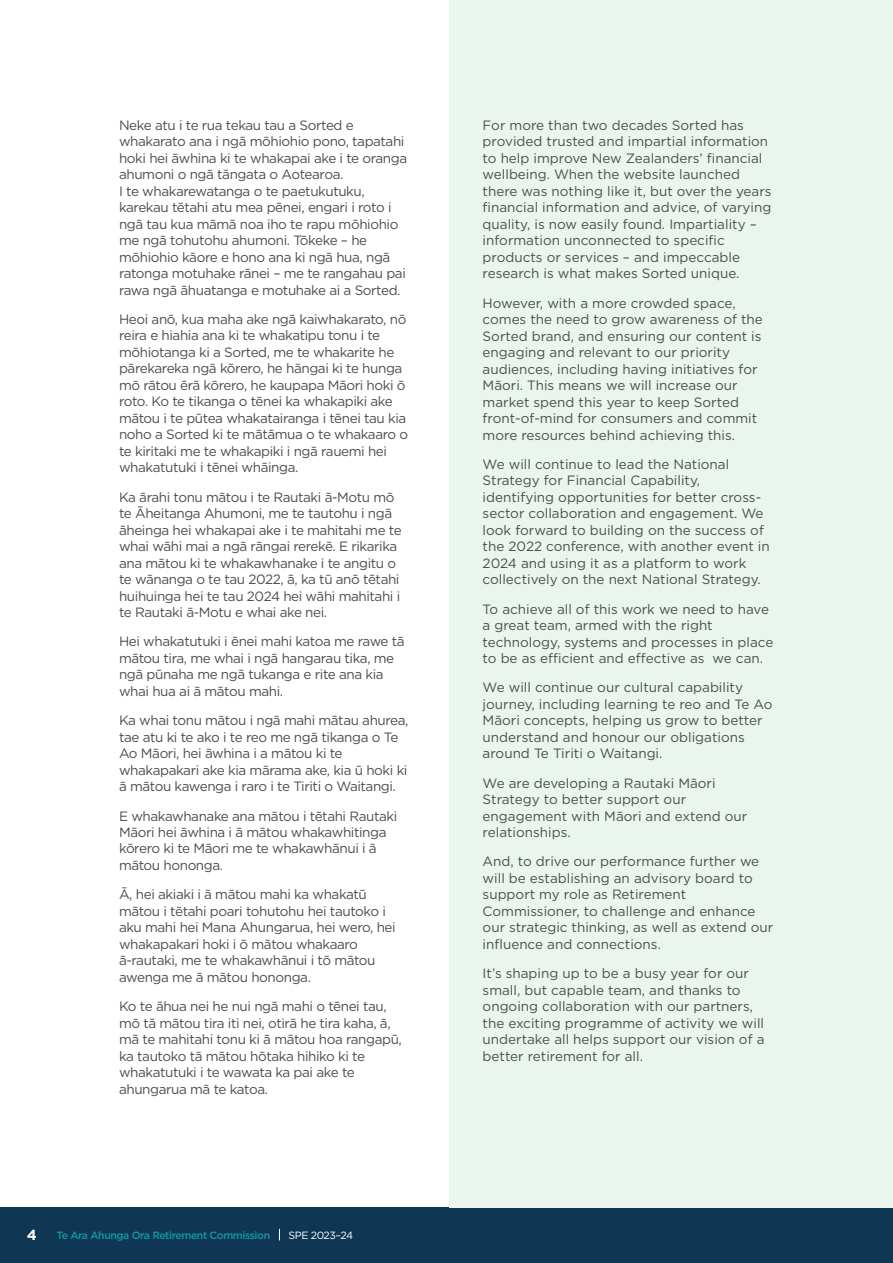
<style>
.page{position:relative;width:893px;height:1263px;background:#fff}
.page>*{position:absolute;margin:0;border:0;box-sizing:border-box;transform-origin:0 0}
.t1{font:700 14.55px "Gotham";color:#fff}
.t2{font:13.5px/16.5px "Gotham";letter-spacing:-.03em;color:#4d4d4f}
.t3{font:13.5px/16.5px "Gotham";color:#4d4d4f}
.t4{font:500 10.5px "Gotham";letter-spacing:-.04em;color:#119a9f}
.t5{font:10.5px "Gotham";letter-spacing:-.04em;color:#fff}
</style>
<div class="page">
<div style="left:0;top:1208px;width:893px;height:55px;background:#0f3753"></div>
<div style="left:450px;top:0;width:443px;height:1208px;background:#eaf5ee"></div>
<p class="t2" style="left:119px;top:116px;width:290px">Neke atu i te rua tekau tau a Sorted e whakarato ana i ngā mōhiohio pono, tapatahi hoki hei āwhina ki te whakapai ake i te oranga ahumoni o ngā tāngata o Aotearoa.<br>I te whakarewatanga o te paetukutuku, karekau tētahi atu mea pēnei, engari i roto i ngā tau kua māmā noa iho te rapu mōhiohio me ngā tohutohu ahumoni. Tōkeke – he mōhiohio kāore e hono ana ki ngā hua, ngā ratonga motuhake rānei – me te rangahau pai rawa ngā āhuatanga e motuhake ai a Sorted.</p>
<p class="t2" style="left:119px;top:311px;width:291px">Heoi anō, kua maha ake ngā kaiwhakarato, nō reira e hiahia ana ki te whakatipu tonu i te mōhiotanga ki a Sorted, me te whakarite he pārekareka ngā kōrero, he hāngai ki te hunga mō rātou ērā kōrero, he kaupapa Māori hoki ō roto. Ko te tikanga o tēnei ka whakapiki ake mātou i te pūtea whakatairanga i tēnei tau kia noho a Sorted ki te mātāmua o te whakaaro o te kiritaki me te whakapiki i ngā rauemi hei whakatutuki i tēnei whāinga.</p>
<p class="t2" style="left:119px;top:488px;width:284px">Ka ārahi tonu mātou i te Rautaki ā-Motu mō te Āheitanga Ahumoni, me te tautohu i ngā āheinga hei whakapai ake i te mahitahi me te whai wāhi mai a ngā rāngai rerekē. E rikarika ana mātou ki te whakawhanake i te angitu o te wānanga o te tau 2022, ā, ka tū anō tētahi huihuinga hei te tau 2024 hei wāhi mahitahi i te Rautaki ā-Motu e whai ake nei.</p>
<p class="t2" style="left:119px;top:633px;width:287px">Hei whakatutuki i ēnei mahi katoa me rawe tā mātou tira, me whai i ngā hangarau tika, me ngā pūnaha me ngā tukanga e rite ana kia whai hua ai ā mātou mahi.</p>
<p class="t2" style="left:119px;top:712px;width:291px">Ka whai tonu mātou i ngā mahi mātau ahurea, tae atu ki te ako i te reo me ngā tikanga o Te Ao Māori, hei āwhina i a mātou ki te whakapakari ake kia mārama ake, kia ū hoki ki ā mātou kawenga i raro i te Tiriti o Waitangi.</p>
<p class="t2" style="left:119px;top:807px;width:280px">E whakawhanake ana mātou i tētahi Rautaki Māori hei āwhina i ā mātou whakawhitinga kōrero ki te Māori me te whakawhānui i ā mātou hononga.</p>
<p class="t2" style="left:119px;top:886px;width:278px">Ā, hei akiaki i ā mātou mahi ka whakatū mātou i tētahi poari tohutohu hei tautoko i aku mahi hei Mana Ahungarua, hei wero, hei whakapakari hoki i ō mātou whakaaro ā-rautaki, me te whakawhānui i tō mātou awenga me ā mātou hononga.</p>
<p class="t2" style="left:119px;top:998px;width:284px">Ko te āhua nei he nui ngā mahi o tēnei tau, mō tā mātou tira iti nei, otirā he tira kaha, ā, mā te mahitahi tonu ki ā mātou hoa rangapū, ka tautoko tā mātou hōtaka hihiko ki te whakatutuki i te wawata ka pai ake te ahungarua mā te katoa.</p>
<p class="t1" style="left:27px;top:1225px;width:12px">4</p>
<p class="t4" style="left:57px;top:1228px;width:215px">Te Ara Ahunga Ora Retirement Commission</p>
<p class="t5" style="left:289px;top:1228px;width:66px">SPE 2023–24</p>
<p class="t3" style="left:483px;top:117px;width:290px">For more than two decades Sorted has provided trusted and impartial information to help improve New Zealanders’ financial wellbeing. When the website launched there was nothing like it, but over the years financial information and advice, of varying quality, is now easily found. Impartiality – information unconnected to specific products or services – and impeccable research is what makes Sorted unique.</p>
<p class="t3" style="left:483px;top:294px;width:282px">However, with a more crowded space, comes the need to grow awareness of the Sorted brand, and ensuring our content is engaging and relevant to our priority audiences, including having initiatives for Māori. This means we will increase our market spend this year to keep Sorted front-of-mind for consumers and commit more resources behind achieving this.</p>
<p class="t3" style="left:483px;top:456px;width:289px">We will continue to lead the National Strategy for Financial Capability, identifying opportunities for better cross&shy;sector collaboration and engagement. We look forward to building on the success of the 2022 conference, with another event in 2024 and using it as a platform to work collectively on the next National Strategy.</p>
<p class="t3" style="left:483px;top:600px;width:292px">To achieve all of this work we need to have a great team, armed with the right technology, systems and processes in place to be as efficient and effective as we can.</p>
<p class="t3" style="left:483px;top:679px;width:291px">We will continue our cultural capability journey, including learning te reo and Te Ao Māori concepts, helping us grow to better understand and honour our obligations around Te Tiriti o Waitangi.</p>
<p class="t3" style="left:483px;top:774px;width:266px">We are developing a Rautaki Māori<br>Strategy to better support our engagement with Māori and extend our relationships.</p>
<p class="t3" style="left:483px;top:853px;width:292px">And, to drive our performance further we will be establishing an advisory board to support my role as Retirement Commissioner, to challenge and enhance our strategic thinking, as well as extend our influence and connections.</p>
<p class="t3" style="left:483px;top:965px;width:283px">It’s shaping up to be a busy year for our small, but capable team, and thanks to ongoing collaboration with our partners, the exciting programme of activity we will undertake all helps support our vision of a better retirement for all.</p>
</div>
